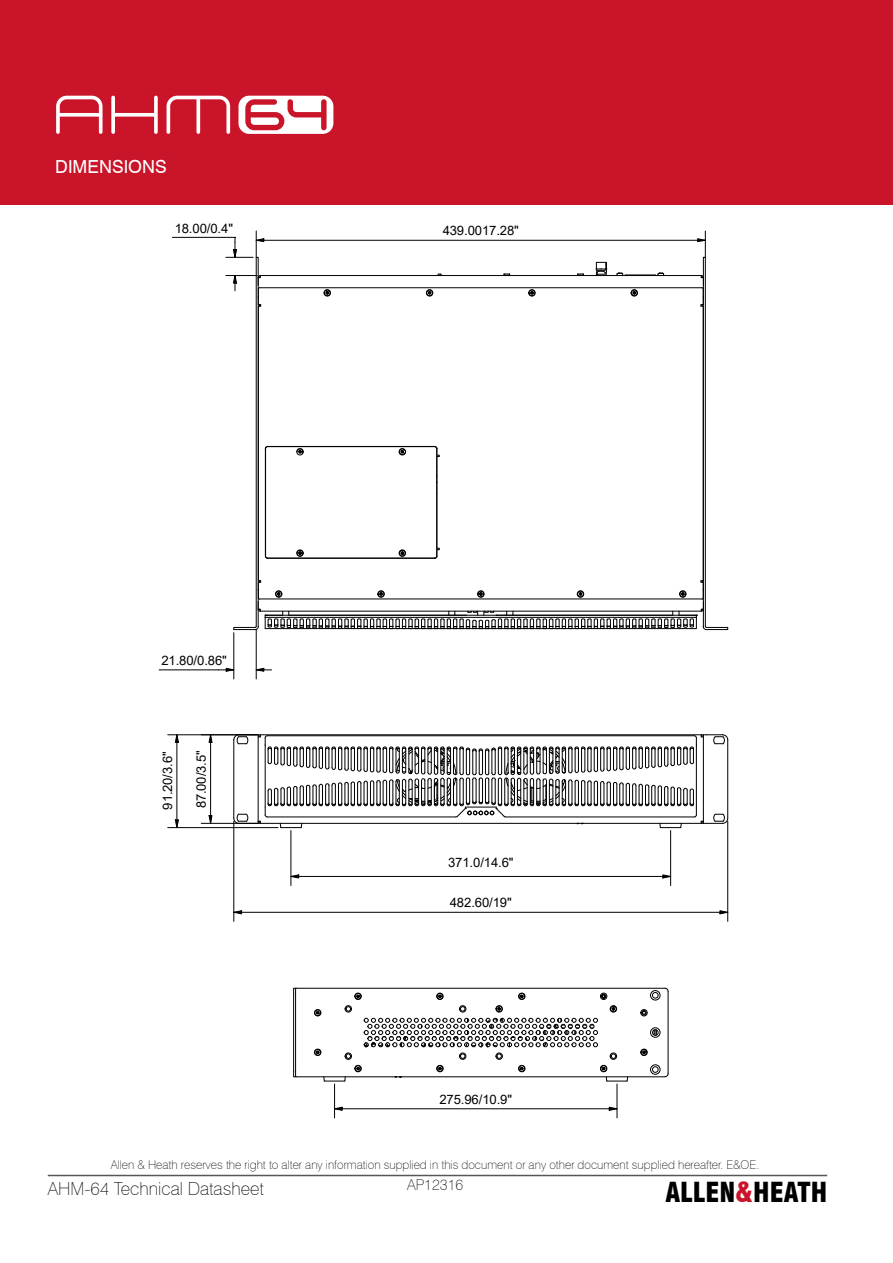
<style>
.page{position:relative;width:893px;height:1263px;background:#fff}
.page>*{position:absolute;margin:0;border:0;box-sizing:border-box;transform-origin:0 0}
.t1{font:900 condensed 27px "Swiss 721 BT";color:#000}
.t2{font:100 18px "Swiss 721 BT";color:#000}
.t3{font:18px "Swiss 721 BT";color:#fff}
.t4{font:100 15px "Swiss 721 BT";color:#000}
.t5{font:13.05px "Arial";letter-spacing:-.01em;color:#000}
.t6{font:100 12px "Swiss 721 BT";color:#000}
.s1{color:#ca1429}
</style>
<div class="page">
<div style="left:0;top:0;width:893px;height:204px;background:#ca1429"></div>
<svg style="left:233px;top:734px;width:495px;height:94px"></svg>
<svg style="left:209px;top:735px;width:3px;height:8px"></svg>
<svg style="left:209px;top:815px;width:3px;height:8px"></svg>
<hr style="left:210px;top:742px;width:1px;height:73px;background:#000">
<hr style="left:201px;top:823px;width:56px;height:1px;background:#000">
<svg style="left:175px;top:819px;width:4px;height:10px"></svg>
<svg style="left:175px;top:735px;width:4px;height:8px"></svg>
<hr style="left:177px;top:742px;width:1px;height:78px;background:#000">
<hr style="left:168px;top:734px;width:89px;height:1px;background:#000">
<hr style="left:168px;top:827px;width:110px;height:1px;background:#000">
<svg style="left:290px;top:874px;width:9px;height:4px"></svg>
<svg style="left:662px;top:874px;width:10px;height:4px"></svg>
<hr style="left:299px;top:876px;width:364px;height:1px;background:#000">
<hr style="left:291px;top:830px;width:1px;height:55px;background:#000">
<hr style="left:670px;top:830px;width:1px;height:55px;background:#000">
<svg style="left:324px;top:1077px;width:22px;height:5px"></svg>
<svg style="left:436px;top:1065px;width:8px;height:7px"></svg>
<div style="left:355px;top:1065px;width:6px;height:7px;border:1px solid #000;border-radius:2px"></div>
<svg style="left:518px;top:1065px;width:7px;height:7px"></svg>
<svg style="left:314px;top:1049px;width:7px;height:7px"></svg>
<div style="left:610px;top:1005px;width:7px;height:7px;border:1px solid #000;border-radius:2px"></div>
<svg style="left:640px;top:1049px;width:8px;height:7px"></svg>
<div style="left:652px;top:1029px;width:6px;height:7px;border:1px solid #000;border-radius:50%"></div>
<div style="left:650px;top:1027px;width:10px;height:10px;border:1px solid #000;border-radius:50%"></div>
<svg style="left:652px;top:992px;width:6px;height:6px"></svg>
<div style="left:650px;top:990px;width:10px;height:10px;border:1px solid #000;border-radius:50%"></div>
<div style="left:652px;top:1066px;width:6px;height:7px;border:1px solid #000;border-radius:50%"></div>
<div style="left:650px;top:1064px;width:10px;height:10px;border:1px solid #000;border-radius:50%"></div>
<hr style="left:668px;top:991px;width:1px;height:83px;background:#000">
<hr style="left:297px;top:988px;width:368px;height:1px;background:#000">
<hr style="left:297px;top:1076px;width:368px;height:1px;background:#000">
<div style="left:314px;top:1009px;width:7px;height:7px;border:1px solid #000;border-radius:50%"></div>
<div style="left:640px;top:1049px;width:7px;height:7px;border:1px solid #000;border-radius:50%"></div>
<div style="left:640px;top:1009px;width:7px;height:7px;border:1px solid #000;border-radius:50%"></div>
<div style="left:314px;top:1049px;width:7px;height:7px;border:1px solid #000;border-radius:50%"></div>
<svg style="left:641px;top:1010px;width:5px;height:5px"></svg>
<div style="left:610px;top:1053px;width:7px;height:7px;border:1px solid #000;border-radius:50%"></div>
<div style="left:610px;top:1005px;width:7px;height:7px;border:1px solid #000;border-radius:50%"></div>
<div style="left:496px;top:1053px;width:7px;height:7px;border:1px solid #000;border-radius:50%"></div>
<svg style="left:600px;top:1054px;width:28px;height:28px"></svg>
<svg style="left:497px;top:1054px;width:5px;height:5px"></svg>
<div style="left:345px;top:1005px;width:7px;height:7px;border:1px solid #000;border-radius:50%"></div>
<div style="left:459px;top:1053px;width:7px;height:7px;border:1px solid #000;border-radius:50%"></div>
<div style="left:345px;top:1053px;width:7px;height:7px;border:1px solid #000;border-radius:50%"></div>
<svg style="left:460px;top:1054px;width:5px;height:5px"></svg>
<svg style="left:346px;top:1054px;width:5px;height:5px"></svg>
<div style="left:600px;top:1065px;width:7px;height:7px;border:1px solid #000;border-radius:50%"></div>
<div style="left:518px;top:1065px;width:7px;height:7px;border:1px solid #000;border-radius:50%"></div>
<div style="left:436px;top:1065px;width:7px;height:7px;border:1px solid #000;border-radius:50%"></div>
<div style="left:355px;top:1065px;width:7px;height:7px;border:1px solid #000;border-radius:50%"></div>
<hr style="left:295px;top:993px;width:1px;height:78px;background:#000">
<hr style="left:293px;top:993px;width:1px;height:78px;background:#000">
<svg style="left:293px;top:988px;width:4px;height:6px"></svg>
<svg style="left:293px;top:1071px;width:4px;height:6px"></svg>
<svg style="left:346px;top:992px;width:269px;height:55px"></svg>
<svg style="left:335px;top:1107px;width:8px;height:4px"></svg>
<svg style="left:609px;top:1107px;width:8px;height:4px"></svg>
<hr style="left:342px;top:1108px;width:267px;height:1px;background:#000">
<hr style="left:334px;top:1084px;width:1px;height:34px;background:#000">
<hr style="left:617px;top:1084px;width:1px;height:34px;background:#000">
<svg style="left:172px;top:231px;width:556px;height:399px"></svg>
<svg style="left:233px;top:910px;width:9px;height:4px"></svg>
<svg style="left:719px;top:910px;width:10px;height:4px"></svg>
<hr style="left:242px;top:912px;width:478px;height:1px;background:#000">
<hr style="left:727px;top:821px;width:1px;height:100px;background:#000">
<hr style="left:234px;top:821px;width:1px;height:100px;background:#000">
<svg style="left:255px;top:668px;width:17px;height:4px"></svg>
<svg style="left:219px;top:668px;width:15px;height:4px"></svg>
<hr style="left:234px;top:633px;width:1px;height:46px;background:#000">
<hr style="left:256px;top:629px;width:1px;height:50px;background:#000">
<hr style="left:159px;top:670px;width:60px;height:1px;background:#000">
<svg style="left:56px;top:96px;width:47px;height:38px"></svg>
<svg style="left:111px;top:96px;width:47px;height:38px"></svg>
<svg style="left:167px;top:96px;width:63px;height:38px"></svg>
<svg style="left:238px;top:96px;width:95px;height:38px"></svg>
<hr style="left:48px;top:1175px;width:779px;height:1px;background:#575756">
<p class="t3" style="left:55px;top:155px;width:113px">DIMENSIONS</p>
<p class="t5" style="left:175px;top:219px;width:60px">18.00/0.4"</p>
<p class="t5" style="left:161px;top:651px;width:67px">21.80/0.86"</p>
<p class="t5" style="left:159px;top:809px;width:59px;rotate:-90deg">91.20/3.6"</p>
<p class="t5" style="left:192px;top:808px;width:59px;rotate:-90deg">87.00/3.5"</p>
<p class="t5" style="left:443px;top:222px;width:78px">439.0017.28"</p>
<p class="t5" style="left:448px;top:853px;width:67px">371.0/14.6"</p>
<p class="t5" style="left:450px;top:894px;width:63px">482.60/19"</p>
<p class="t5" style="left:439px;top:1090px;width:74px">275.96/10.9"</p>
<p class="t6" style="left:111px;top:1158px;width:650px">Allen &amp; Heath reserves the right to alter any information supplied in this document or any other document supplied hereafter. E&amp;OE.</p>
<p class="t4" style="left:407px;top:1176px;width:58px">AP12316</p>
<p class="t2" style="left:48px;top:1177px;width:218px">AHM-64 Technical Datasheet</p>
<p class="t1" style="left:665px;top:1175px;width:163px">ALLEN<span class="s1">&amp;</span>HEATH</p>
</div>
